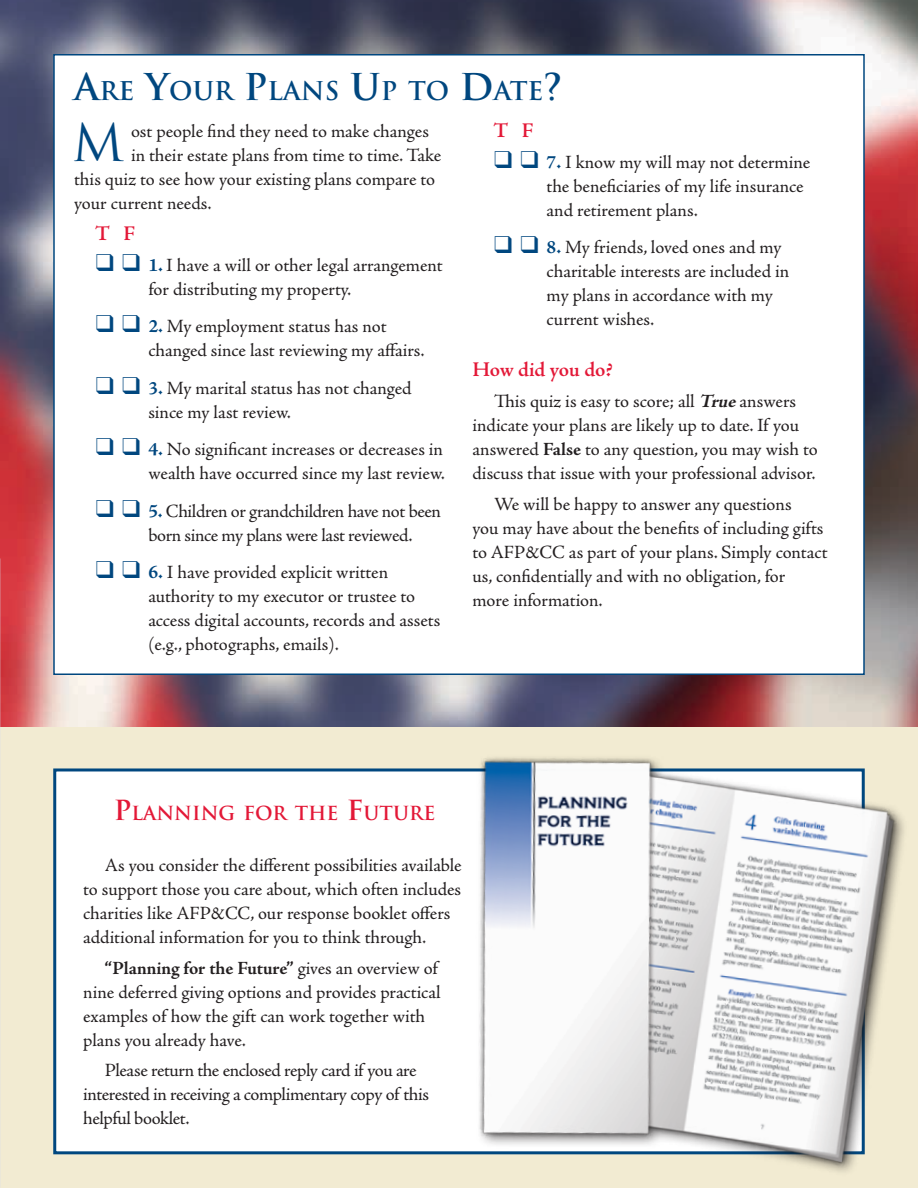
<style>
.page{position:relative;width:918px;height:1188px;background:#fff}
.page>*{position:absolute;margin:0;border:0;box-sizing:border-box;transform-origin:0 0}
.t1{font:50.55px "Trajan";color:#00477f}
.t2{font:700 25.2px "Trajan";color:#00477f}
.t3{font:600 21px "Adobe Jenson Pro";letter-spacing:-.005em;color:#e31837}
.t4{font:700 18.9px "Trajan";color:#e31837}
.t5{font:18.75px/24px "Adobe Jenson Pro";letter-spacing:-.005em;color:#231f20}
.t6{font:18.75px/24px "Adobe Jenson Pro";letter-spacing:-.025em;color:#231f20}
.s1{font-size:36px}
.s2{color:#00477f}
.s3{font-weight:700;color:#00477f}
.s4{font-weight:700;font-style:italic}
.s5{font-weight:700}
.s6{font-size:27px}
</style>
<div class="page">
<div style="left:0;top:649px;width:918px;height:539px;background:#f2ebd2"></div>
<img style="left:0;top:0;width:918px;height:727px">
<div style="left:53px;top:54px;width:812px;height:621px;background:#fff;border:2px solid #00477f"></div>
<div style="left:53px;top:768px;width:393px;height:387px;background:#fff"></div>
<img style="left:446px;top:757px;width:458px;height:415px">
<h2 class="t2" style="left:74px;top:75px;width:490px"><span class="s1">A</span>RE <span class="s1">Y</span>OUR <span class="s1">P</span>LANS <span class="s1">U</span>P TO <span class="s1">D</span>ATE<span class="s1">?</span></h2>
<h1 class="t1" style="left:72px;top:112px;width:54px">M</h1>
<p class="t5" style="left:131px;top:120px;width:299px">ost people find they need to make changes</p>
<p class="t3" style="left:494px;top:119px;width:42px">T F</p>
<p class="t5" style="left:547px;top:150px;width:265px;text-indent:-53px"><span class="s2">❑</span> <span class="s2">❑</span> <span class="s3">7.</span> I know my will may not determine the beneficiaries of my life insurance and retirement plans.</p>
<p class="t5" style="left:547px;top:236px;width:244px;text-indent:-53px"><span class="s2">❑</span> <span class="s2">❑</span> <span class="s3">8.</span> My friends, loved ones and my charitable interests are included in my plans in accordance with my current wishes.</p>
<p class="t3" style="left:472px;top:358px;width:142px">How did you do?</p>
<p class="t5" style="left:472px;top:390px;width:347px;text-indent:22px">This quiz is easy to score; all <span class="s4">True</span>answers indicate your plans are likely up to date. If you answered <span class="s5">False</span> to any question, you may wish to discuss that issue with your professional advisor.</p>
<p class="t5" style="left:472px;top:492px;width:357px;text-indent:22px">We will be happy to answer any questions<br>you may have about the benefits of including gifts to AFP&amp;CC as part of your plans. Simply contact us, confidentially and with no obligation, for<br>more information.</p>
<p class="t5" style="left:131px;top:144px;width:312px">in their estate plans from time to time. Take</p>
<p class="t5" style="left:74px;top:168px;width:363px">this quiz to see how your existing plans compare to</p>
<p class="t5" style="left:74px;top:192px;width:139px">your current needs.</p>
<p class="t3" style="left:95px;top:222px;width:42px">T F</p>
<p class="t5" style="left:148px;top:253px;width:296px;text-indent:-53px"><span class="s2">❑</span> <span class="s2">❑</span> <span class="s3">1.</span> I have a will or other legal arrangement for distributing my property.</p>
<p class="t5" style="left:148px;top:315px;width:278px;text-indent:-53px"><span class="s2">❑</span> <span class="s2">❑</span> <span class="s3">2.</span> My employment status has not changed since last reviewing my affairs.</p>
<p class="t5" style="left:148px;top:376px;width:265px;text-indent:-53px"><span class="s2">❑</span> <span class="s2">❑</span> <span class="s3">3.</span> My marital status has not changed since my last review.</p>
<p class="t5" style="left:96px;top:438px;width:350px;text-align:right"><span class="s2">❑</span> <span class="s2">❑</span> <span class="s3">4.</span> No significant increases or decreases in wealth have occurred since my last review.</p>
<p class="t5" style="left:148px;top:499px;width:294px;text-indent:-53px"><span class="s2">❑</span> <span class="s2">❑</span> <span class="s3">5.</span> Children or grandchildren have not been born since my plans were last reviewed.</p>
<p class="t5" style="left:148px;top:561px;width:294px;text-indent:-53px"><span class="s2">❑</span> <span class="s2">❑</span> <span class="s3">6.</span> I have provided explicit written authority to my executor or trustee to access digital accounts, records and assets (e.g., photographs, emails).</p>
<p class="t4" style="left:114px;top:801px;width:323px"><span class="s6">P</span>LANNING FOR THE <span class="s6">F</span>UTURE</p>
<p class="t5" style="left:83px;top:853px;width:380px;text-indent:22px">As you consider the different possibilities available to support those you care about, which often includes charities like AFP&amp;CC, our response booklet offers additional information for you to think through.</p>
<p class="t5" style="left:83px;top:956px;width:359px;text-indent:22px"><span class="s5">“Planning for the Future”</span> gives an overview of nine deferred giving options and provides practical examples of how the gift can work together with plans you already have.</p>
<p class="t6" style="left:83px;top:1059px;width:347px;text-indent:22px">Please return the enclosed reply card if you are interested in receiving a complimentary copy of this helpful booklet.</p>
</div>
